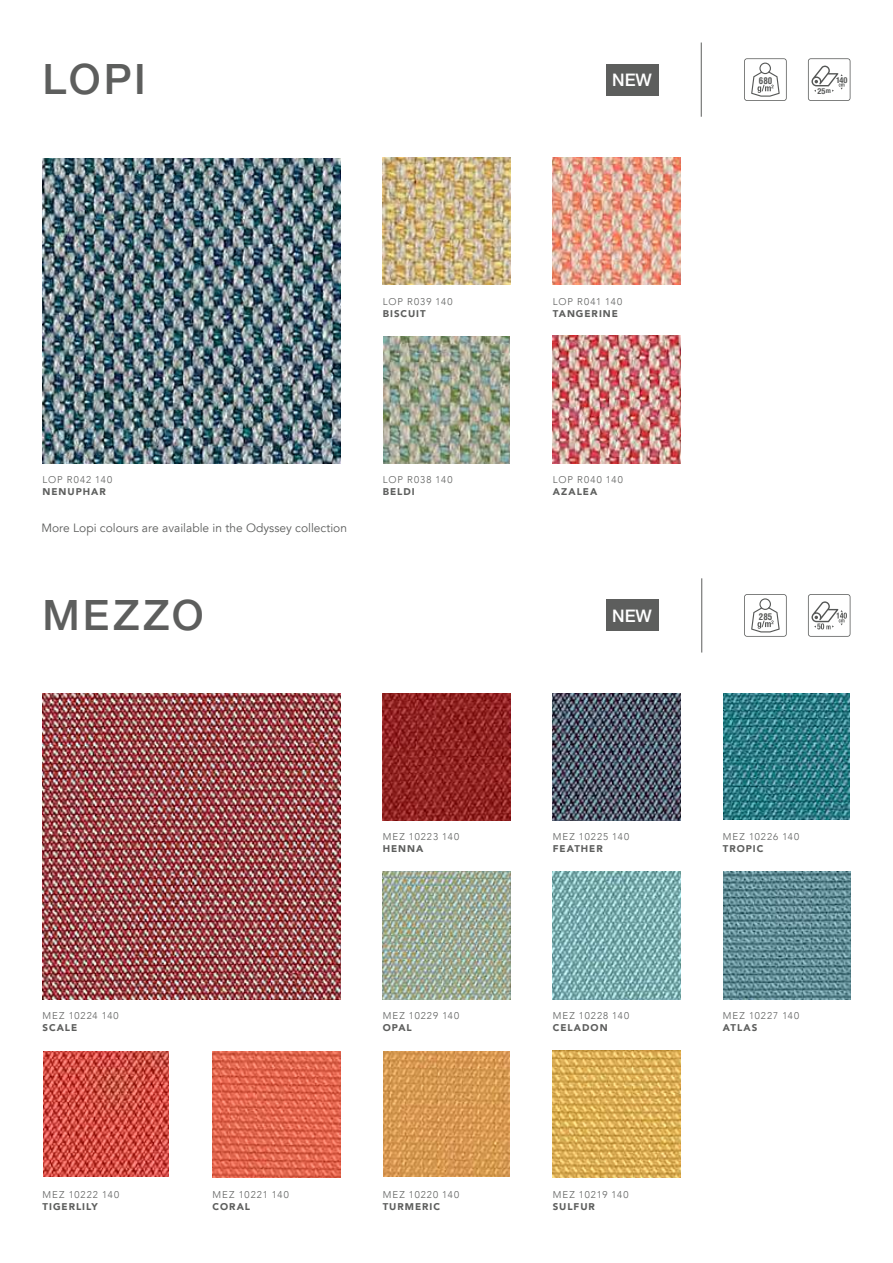
<style>
.page{position:relative;width:893px;height:1263px;background:#fff}
.page>*{position:absolute;margin:0;border:0;box-sizing:border-box;transform-origin:0 0}
.t1{font:500 42px "Helvetica Neue LT Std";letter-spacing:.075em;color:#5d5e5d}
.t2{font:500 17.4px "Helvetica Neue LT Std";color:#fff}
.t3{font:12px "Avenir";color:#5d5e5d}
.t4{font:300 9.75px "Avenir";letter-spacing:.105em;color:#5d5e5d}
.t5{font:900 9.75px "Avenir";letter-spacing:.1em;color:#5d5e5d}
.t6{font:700 condensed 9px "Helvetica LT Std";color:#555756}
.t7{font:700 condensed 8.25px "Helvetica Neue";color:#555756}
.s1{font-size:6.75px}
</style>
<div class="page">
<svg style="left:808px;top:58px;width:42px;height:43px"></svg>
<svg style="left:744px;top:58px;width:43px;height:43px"></svg>
<hr style="left:701px;top:43px;width:1px;height:74px;background:#5d5e5d">
<svg style="left:808px;top:594px;width:42px;height:43px"></svg>
<svg style="left:744px;top:594px;width:43px;height:43px"></svg>
<hr style="left:701px;top:578px;width:1px;height:74px;background:#5d5e5d">
<img style="left:43px;top:158px;width:297px;height:305px">
<img style="left:383px;top:157px;width:127px;height:128px">
<img style="left:383px;top:336px;width:127px;height:127px">
<img style="left:553px;top:157px;width:127px;height:128px">
<img style="left:553px;top:336px;width:127px;height:127px">
<img style="left:383px;top:872px;width:127px;height:127px">
<img style="left:384px;top:1051px;width:125px;height:126px">
<img style="left:724px;top:694px;width:126px;height:126px">
<img style="left:383px;top:693px;width:127px;height:128px">
<img style="left:213px;top:1051px;width:127px;height:126px">
<img style="left:553px;top:872px;width:127px;height:127px">
<img style="left:723px;top:872px;width:127px;height:127px">
<img style="left:43px;top:693px;width:297px;height:306px">
<img style="left:553px;top:1050px;width:127px;height:128px">
<img style="left:553px;top:693px;width:127px;height:128px">
<img style="left:44px;top:1051px;width:125px;height:126px">
<div style="left:606px;top:64px;width:52px;height:31px;background:#5d5e5d"></div>
<div style="left:606px;top:600px;width:52px;height:31px;background:#5d5e5d"></div>
<h1 class="t1" style="left:43px;top:54px;width:105px">LOPI</h1>
<p class="t4" style="left:383px;top:295px;width:71px">LOP R039 140</p>
<p class="t5" style="left:383px;top:309px;width:45px">BISCUIT</p>
<p class="t4" style="left:43px;top:474px;width:71px">LOP R042 140</p>
<p class="t5" style="left:43px;top:487px;width:65px">NENUPHAR</p>
<p class="t3" style="left:41px;top:523px;width:307px">More Lopi colours are available in the Odyssey collection</p>
<h1 class="t1" style="left:43px;top:590px;width:163px">MEZZO</h1>
<p class="t4" style="left:383px;top:474px;width:71px">LOP R038 140</p>
<p class="t5" style="left:383px;top:487px;width:33px">BELDI</p>
<p class="t4" style="left:43px;top:1010px;width:78px">MEZ 10224 140</p>
<p class="t5" style="left:43px;top:1023px;width:36px">SCALE</p>
<p class="t4" style="left:43px;top:1188px;width:78px">MEZ 10222 140</p>
<p class="t5" style="left:43px;top:1202px;width:57px">TIGERLILY</p>
<p class="t4" style="left:213px;top:1188px;width:78px">MEZ 10221 140</p>
<p class="t5" style="left:213px;top:1202px;width:39px">CORAL</p>
<p class="t4" style="left:383px;top:831px;width:78px">MEZ 10223 140</p>
<p class="t5" style="left:383px;top:844px;width:42px">HENNA</p>
<p class="t4" style="left:383px;top:1010px;width:78px">MEZ 10229 140</p>
<p class="t5" style="left:383px;top:1023px;width:31px">OPAL</p>
<p class="t4" style="left:383px;top:1188px;width:78px">MEZ 10220 140</p>
<p class="t5" style="left:383px;top:1202px;width:59px">TURMERIC</p>
<h2 class="t2" style="left:612px;top:69px;width:41px">NEW</h2>
<p class="t4" style="left:553px;top:295px;width:71px">LOP R041 140</p>
<p class="t5" style="left:553px;top:309px;width:67px">TANGERINE</p>
<p class="t4" style="left:553px;top:474px;width:72px">LOP R040 140</p>
<p class="t5" style="left:553px;top:487px;width:46px">AZALEA</p>
<h2 class="t2" style="left:612px;top:605px;width:41px">NEW</h2>
<p class="t6" style="left:759px;top:75px;width:15px">680</p>
<p class="t7" style="left:836px;top:73px;width:13px">140</p>
<p class="t7" style="left:817px;top:84px;width:15px">25<span class="s1">m</span></p>
<p class="t6" style="left:759px;top:611px;width:15px">285</p>
<p class="t4" style="left:553px;top:831px;width:78px">MEZ 10225 140</p>
<p class="t5" style="left:553px;top:844px;width:51px">FEATHER</p>
<p class="t4" style="left:553px;top:1010px;width:78px">MEZ 10228 140</p>
<p class="t5" style="left:553px;top:1023px;width:56px">CELADON</p>
<p class="t4" style="left:553px;top:1188px;width:77px">MEZ 10219 140</p>
<p class="t5" style="left:553px;top:1202px;width:44px">SULFUR</p>
<p class="t4" style="left:723px;top:831px;width:78px">MEZ 10226 140</p>
<p class="t5" style="left:723px;top:844px;width:42px">TROPIC</p>
<p class="t4" style="left:723px;top:1010px;width:78px">MEZ 10227 140</p>
<p class="t5" style="left:723px;top:1023px;width:36px">ATLAS</p>
</div>
